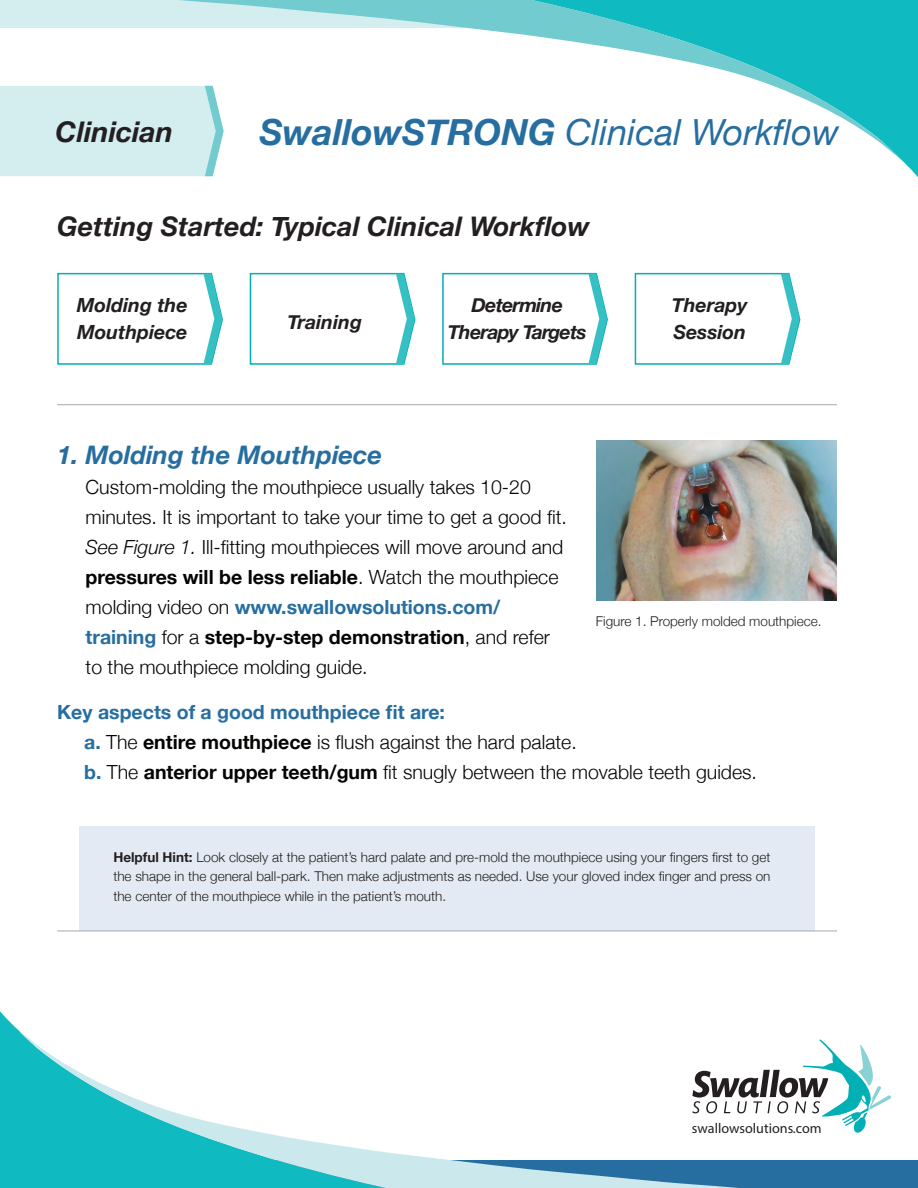
<style>
.page{position:relative;width:918px;height:1188px;background:#fff}
.page>*{position:absolute;margin:0;border:0;box-sizing:border-box;transform-origin:0 0}
.t1{font:italic 36px "Helvetica Neue";color:#276ea0}
.t2{font:italic 700 28.5px "Helvetica Neue";color:#231f20}
.t3{font:italic 700 27px "Helvetica Neue";color:#231f20}
.t4{font:italic 700 25.5px "Helvetica Neue";color:#276ea0}
.t5{font:300 19.5px/30px "Helvetica Neue";color:#040503}
.t6{font:italic 700 19.5px/27px "Helvetica Neue";color:#231f20}
.t7{font:700 19.5px "Helvetica Neue";color:#276ea0}
.t8{font:italic 700 19.5px/27px "Helvetica Neue";letter-spacing:-.04em;color:#231f20;text-align:center}
.t9{font:14.1px "Myriad Pro";color:#231f20}
.t10{font:300 13.5px/19.8px "Helvetica Neue";color:#231f20;text-align:justify}
.s1{font-weight:700}
.s2{font-style:italic}
.s3{font-weight:700;color:#276ea0}
</style>
<div class="page">
<div style="left:0;top:1011px;width:20px;height:177px;background:#0fbbc1"></div>
<svg style="left:19px;top:1031px;width:899px;height:157px"></svg>
<div style="left:0;top:157px;width:218px;height:19px;background:#d4edef"></div>
<div style="left:898px;top:0;width:20px;height:177px;background:#0fbbc1"></div>
<svg style="left:0;top:0;width:898px;height:157px"></svg>
<svg style="left:692px;top:1040px;width:199px;height:94px"></svg>
<div style="left:80px;top:826px;width:735px;height:105px;background:#e4eaf3"></div>
<hr style="left:57px;top:404px;width:780px;height:1px;background:#b2b3b7">
<img style="left:596px;top:441px;width:241px;height:160px">
<svg style="left:57px;top:272px;width:166px;height:93px"></svg>
<svg style="left:634px;top:272px;width:167px;height:93px"></svg>
<svg style="left:442px;top:272px;width:166px;height:93px"></svg>
<svg style="left:249px;top:272px;width:167px;height:93px"></svg>
<hr style="left:57px;top:930px;width:780px;height:2px;background:#b2b3b7">
<h2 class="t2" style="left:56px;top:109px;width:119px">Clinician</h2>
<p class="t1" style="left:260px;top:107px;width:581px"><span class="s1">SwallowSTRONG</span> Clinical Workflow</p>
<p class="t3" style="left:57px;top:205px;width:534px">Getting Started: Typical Clinical Workflow</p>
<p class="t6" style="left:77px;top:292px;width:112px">Molding the<br>Mouthpiece</p>
<p class="t6" style="left:672px;top:292px;width:77px">Therapy<br>Session</p>
<p class="t8" style="left:448px;top:292px;width:140px">Determine<br>Therapy Targets</p>
<p class="t6" style="left:287px;top:309px;width:76px">Training</p>
<p class="t4" style="left:57px;top:435px;width:326px">1. Molding the Mouthpiece</p>
<p class="t5" style="left:86px;top:471px;width:483px">Custom-molding the mouthpiece usually takes 10-20 minutes. It is important to take your time to get a good fit.<br><span class="s2">See Figure 1.</span> Ill-fitting mouthpieces will move around and <span class="s1">pressures will be less reliable</span>. Watch the mouthpiece molding video on <span class="s3">www.swallowsolutions.com/ training</span> for a <span class="s1">step-by-step demonstration</span>, and refer to the mouthpiece molding guide.</p>
<p class="t7" style="left:57px;top:697px;width:389px">Key aspects of a good mouthpiece fit are:</p>
<p class="t5" style="left:84px;top:726px;width:494px"><span class="s3">a.</span> The <span class="s1">entire mouthpiece</span> is flush against the hard palate.</p>
<p class="t5" style="left:84px;top:756px;width:674px"><span class="s3">b.</span> The <span class="s1">anterior upper teeth/gum</span> fit snugly between the movable teeth guides.</p>
<p class="t10" style="left:596px;top:610px;width:227px">Figure 1. Properly molded mouthpiece.</p>
<p class="t10" style="left:113px;top:846px;width:659px"><span class="s1">Helpful Hint:</span> Look closely at the patient’s hard palate and pre-mold the mouthpiece using your fingers first to get the shape in the general ball-park. Then make adjustments as needed. Use your gloved index finger and press on the center of the mouthpiece while in the patient’s mouth.</p>
<p class="t9" style="left:692px;top:1119px;width:131px">swallowsolutions.com</p>
</div>
